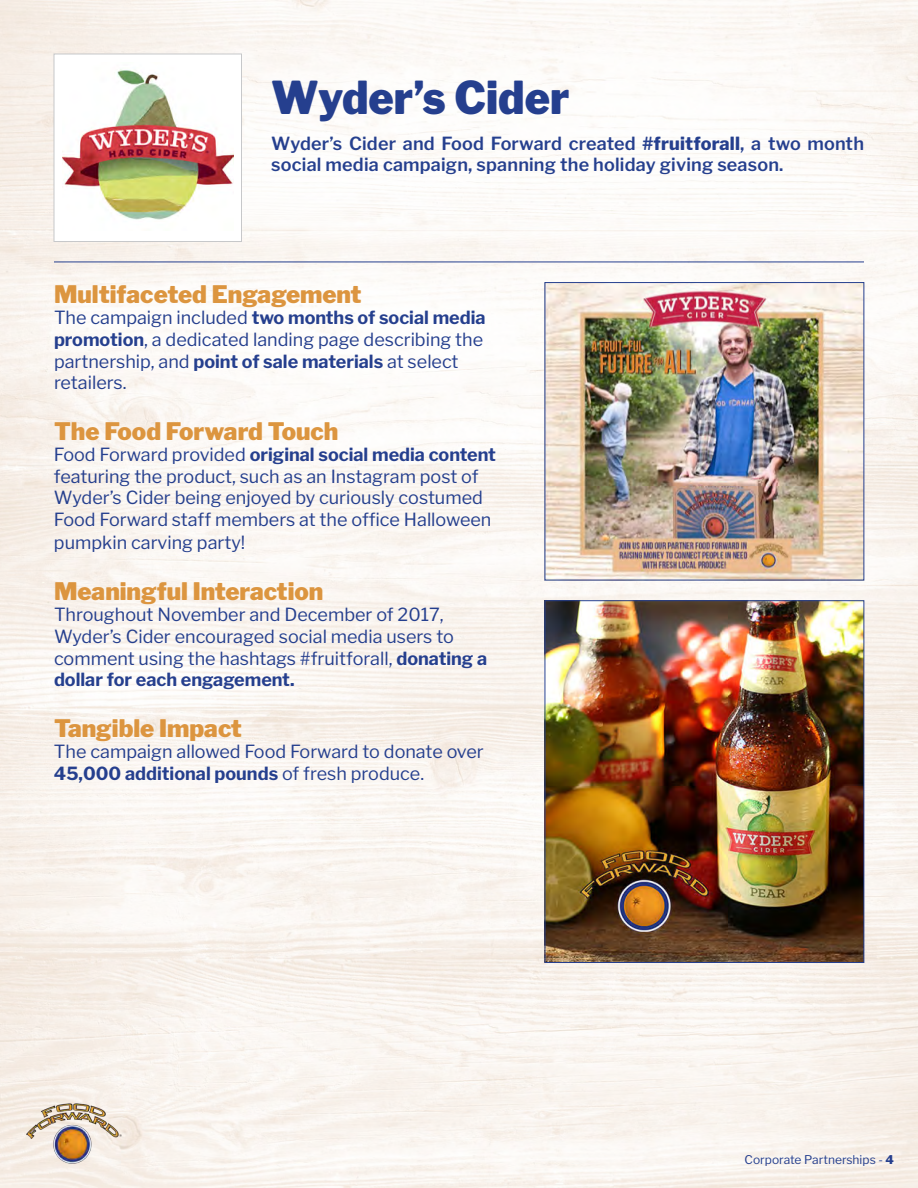
<style>
.page{position:relative;width:918px;height:1188px;background:#fff}
.page>*{position:absolute;margin:0;border:0;box-sizing:border-box;transform-origin:0 0}
.Body{font:900 45px "Libre Franklin";color:#253f8e;scale:.95 1}
.t1{font:900 24px "Libre Franklin";color:#dc953f}
.t2{font:18px/21.6px "Libre Franklin";color:#253f8e}
.Body-2{font:600 18px/21.6px "Libre Franklin";letter-spacing:.01em;color:#253f8e}
.t3{font:12px "Libre Franklin";color:#253f8e}
.s1{font-weight:800}
.s2{font-weight:700}
</style>
<div class="page">
<img style="left:0;top:0;width:918px;height:1188px">
<img style="left:24px;top:1103px;width:100px;height:61px">
<hr style="left:54px;top:262px;width:810px;height:1px;background:#253f8e">
<div style="left:54px;top:54px;width:188px;height:188px;background:#fff"></div>
<img style="left:62px;top:69px;width:171px;height:151px">
<div style="left:54px;top:54px;width:188px;height:188px;border:1px solid #c7c8ca"></div>
<img style="left:547px;top:603px;width:315px;height:358px">
<div style="left:545px;top:601px;width:319px;height:362px;border:1px solid #253f8e"></div>
<img style="left:547px;top:284px;width:315px;height:294px">
<p class="Body" style="left:271px;top:62px;width:315px">Wyder’s Cider</p>
<p class="Body-2" style="left:271px;top:131px;width:594px">Wyder’s Cider and Food Forward created <span class="s1">#fruitforall</span>, a two month social media campaign, spanning the holiday giving season.</p>
<p class="t1" style="left:54px;top:275px;width:309px">Multifaceted Engagement</p>
<p class="t2" style="left:54px;top:305px;width:433px">The campaign included <span class="s2">two months of social media promotion</span>, a dedicated landing page describing the partnership, and <span class="s2">point of sale materials</span> at select retailers.</p>
<p class="t1" style="left:54px;top:411px;width:286px">The Food Forward Touch</p>
<p class="t2" style="left:54px;top:442px;width:444px">Food Forward provided <span class="s2">original social media content </span>featuring the product, such as an Instagram post of Wyder’s Cider being enjoyed by curiously costumed Food Forward staff members at the office Halloween</p>
<p class="t2" style="left:54px;top:530px;width:193px">pumpkin carving party!</p>
<p class="t1" style="left:54px;top:572px;width:271px">Meaningful Interaction</p>
<p class="t2" style="left:54px;top:602px;width:435px">Throughout November and December of 2017, Wyder’s Cider encouraged social media users to comment using the hashtags #fruitforall, <span class="s2">donating a dollar for each engagement.</span></p>
<p class="t1" style="left:54px;top:708px;width:189px">Tangible Impact</p>
<p class="t2" style="left:54px;top:739px;width:431px">The campaign allowed Food Forward to donate over<br><span class="s2">45,000 additional pounds</span> of fresh produce.</p>
<p class="t3" style="left:745px;top:1150px;width:151px">Corporate Partnerships - <span class="s1">4</span></p>
</div>
